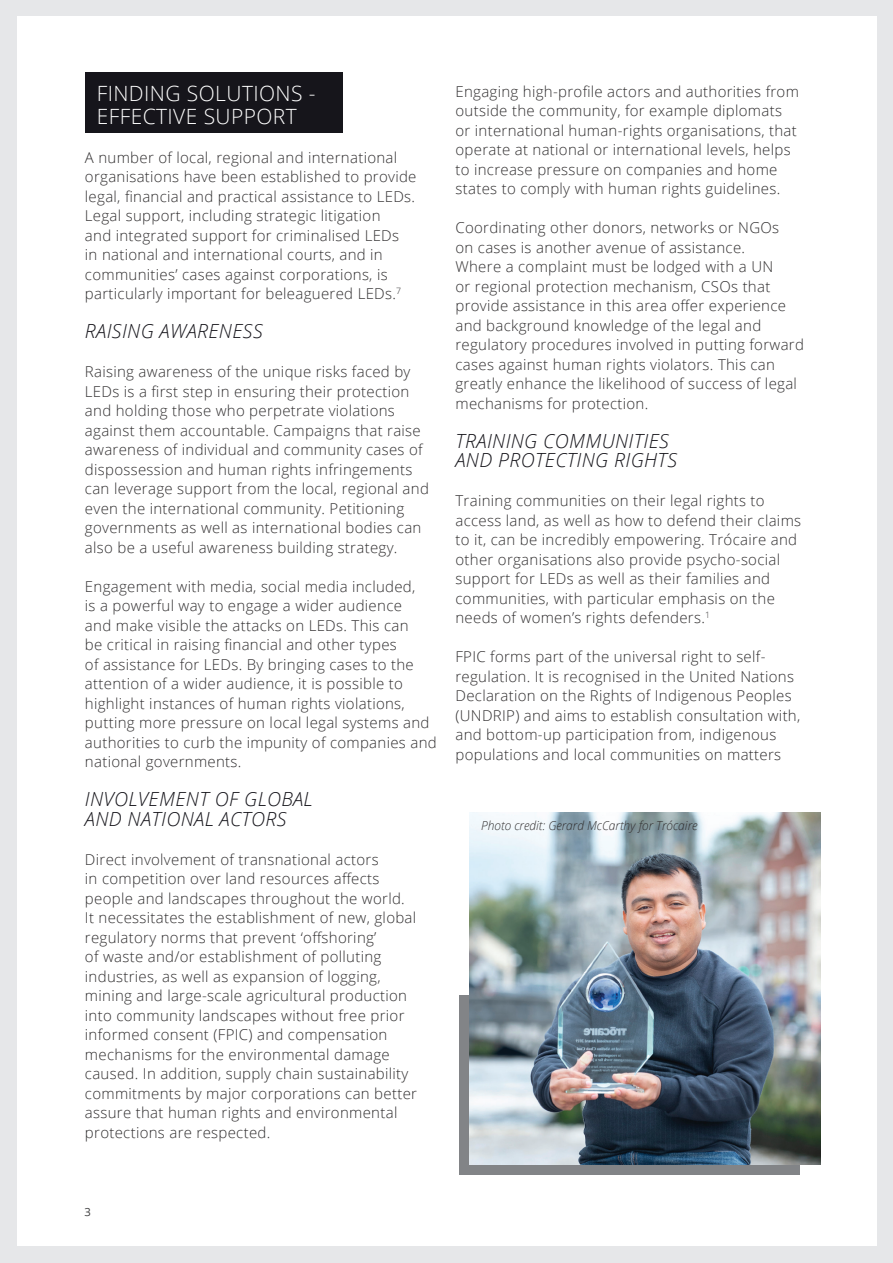
<style>
.page{position:relative;width:893px;height:1263px;background:#e6e7e9}
.page>*{position:absolute;margin:0;border:0;box-sizing:border-box;transform-origin:0 0}
.t1{font:300 21px "Open Sans";letter-spacing:.02em;color:#fff}
.t2{font:italic 300 19.5px "Open Sans";letter-spacing:.02em;color:#16151b}
.t3{font:300 15px/19.5px "Open Sans";letter-spacing:.02em;color:#312f30}
.t4{font:italic 300 12.3px "Open Sans";color:#312f30}
.t5{font:11.25px "Open Sans";color:#3e3e3f}
</style>
<div class="page">
<div style="left:17px;top:17px;width:860px;height:1229px;background:#fff"></div>
<div style="left:85px;top:72px;width:257px;height:61px;background:#16151b"></div>
<div style="left:459px;top:995px;width:341px;height:180px;background:#828487"></div>
<img style="left:469px;top:812px;width:352px;height:352px">
<p class="t1" style="left:97px;top:79px;width:220px">FINDING SOLUTIONS -</p>
<p class="t1" style="left:97px;top:102px;width:202px">EFFECTIVE SUPPORT</p>
<p class="t3" style="left:85px;top:147px;width:333px">A number of local, regional and international organisations have been established to provide legal, financial and practical assistance to LEDs.<br>Legal support, including strategic litigation<br>and integrated support for criminalised LEDs<br>in national and international courts, and in communities’ cases against corporations, is particularly important for beleaguered LEDs.<sup>7</sup></p>
<p class="t2" style="left:85px;top:318px;width:179px">RAISING AWARENESS</p>
<p class="t3" style="left:85px;top:362px;width:345px">Raising awareness of the unique risks faced by LEDs is a first step in ensuring their protection and holding those who perpetrate violations against them accountable. Campaigns that raise awareness of individual and community cases of dispossession and human rights infringements can leverage support from the local, regional and even the international community. Petitioning governments as well as international bodies can also be a useful awareness building strategy.</p>
<p class="t3" style="left:85px;top:576px;width:353px">Engagement with media, social media included,<br>is a powerful way to engage a wider audience<br>and make visible the attacks on LEDs. This can<br>be critical in raising financial and other types<br>of assistance for LEDs. By bringing cases to the attention of a wider audience, it is possible to highlight instances of human rights violations, putting more pressure on local legal systems and authorities to curb the impunity of companies and national governments.</p>
<p class="t2" style="left:85px;top:786px;width:229px">INVOLVEMENT OF GLOBAL</p>
<p class="t2" style="left:85px;top:805px;width:203px">AND NATIONAL ACTORS</p>
<p class="t3" style="left:85px;top:849px;width:334px">Direct involvement of transnational actors<br>in competition over land resources affects people and landscapes throughout the world.<br>It necessitates the establishment of new, global regulatory norms that prevent ‘offshoring’<br>of waste and/or establishment of polluting industries, as well as expansion of logging, mining and large-scale agricultural production into community landscapes without free prior informed consent (FPIC) and compensation mechanisms for the environmental damage caused. In addition, supply chain sustainability commitments by major corporations can better assure that human rights and environmental protections are respected.</p>
<p class="t3" style="left:455px;top:81px;width:345px">Engaging high-profile actors and authorities from outside the community, for example diplomats or international human-rights organisations, that operate at national or international levels, helps to increase pressure on companies and home states to comply with human rights guidelines.</p>
<p class="t3" style="left:455px;top:217px;width:350px">Coordinating other donors, networks or NGOs<br>on cases is another avenue of assistance.<br>Where a complaint must be lodged with a UN<br>or regional protection mechanism, CSOs that provide assistance in this area offer experience and background knowledge of the legal and regulatory procedures involved in putting forward cases against human rights violators. This can greatly enhance the likelihood of success of legal mechanisms for protection.</p>
<p class="t2" style="left:455px;top:427px;width:215px">TRAINING COMMUNITIES</p>
<p class="t2" style="left:455px;top:447px;width:223px">AND PROTECTING RIGHTS</p>
<p class="t3" style="left:455px;top:490px;width:347px">Training communities on their legal rights to access land, as well as how to defend their claims to it, can be incredibly empowering. Trócaire and other organisations also provide psycho-social support for LEDs as well as their families and communities, with particular emphasis on the needs of women’s rights defenders.<sup>1</sup></p>
<p class="t3" style="left:455px;top:646px;width:346px">FPIC forms part of the universal right to self&shy;regulation. It is recognised in the United Nations Declaration on the Rights of Indigenous Peoples (UNDRIP) and aims to establish consultation with, and bottom-up participation from, indigenous populations and local communities on matters</p>
<p class="t4" style="left:481px;top:817px;width:218px">Photo credit: Gerard McCarthy for Trócaire</p>
<p class="t5" style="left:85px;top:1204px;width:8px">3</p>
</div>
